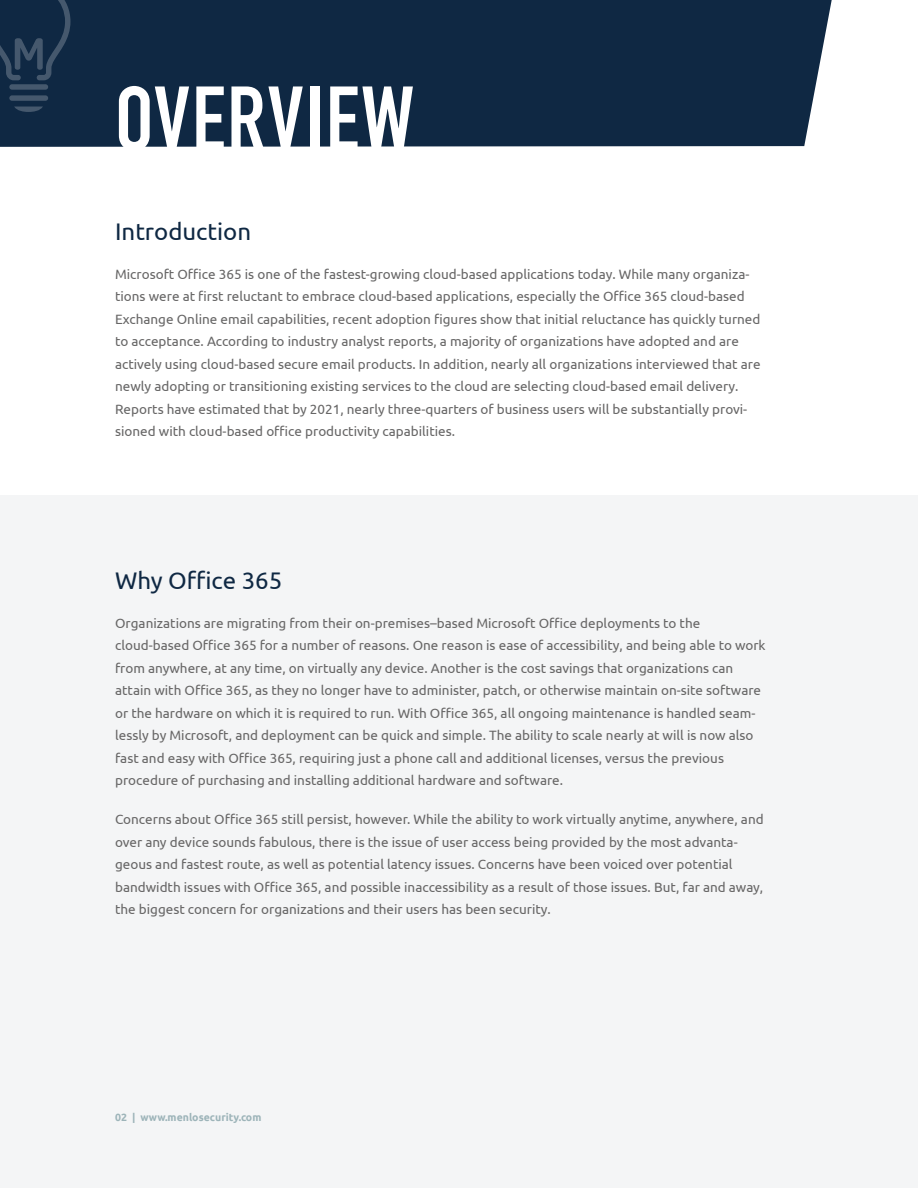
<style>
.page{position:relative;width:918px;height:1188px;background:#fff}
.page>*{position:absolute;margin:0;border:0;box-sizing:border-box;transform-origin:0 0}
.t1{font:90px "DIN Engschrift Std";letter-spacing:.02em;color:#fff}
.t2{font:24px "Ubuntu";color:#0f2843}
.t3{font:13.5px/22.5px "Ubuntu";color:#676666}
.t4{font:700 10.5px "Ubuntu";color:#9db4b9}
</style>
<div class="page">
<div style="left:0;top:495px;width:918px;height:693px;background:#f4f5f6"></div>
<div style="left:0;top:0;width:832px;height:147px;background:#0f2843"></div>
<div style="left:9px;top:84px;width:39px;height:6px;background:#45586d;border-radius:3px"></div>
<div style="left:9px;top:95px;width:39px;height:6px;background:#45586d;border-radius:3px"></div>
<svg style="left:14px;top:107px;width:29px;height:5px"></svg>
<svg style="left:0;top:0;width:70px;height:80px;background:#1a324c"></svg>
<h1 class="t1" style="left:115px;top:66px;width:301px">OVERVIEW</h1>
<h2 class="t2" style="left:115px;top:217px;width:138px">Introduction</h2>
<p class="t3" style="left:115px;top:262px;width:647px">Microsoft Office 365 is one of the fastest-growing cloud-based applications today. While many organiza&shy;tions were at first reluctant to embrace cloud-based applications, especially the Office 365 cloud-based Exchange Online email capabilities, recent adoption figures show that initial reluctance has quickly turned to acceptance. According to industry analyst reports, a majority of organizations have adopted and are actively using cloud-based secure email products. In addition, nearly all organizations interviewed that are newly adopting or transitioning existing services to the cloud are selecting cloud-based email delivery.<br>Reports have estimated that by 2021, nearly three-quarters of business users will be substantially provi&shy;sioned with cloud-based office productivity capabilities.</p>
<h2 class="t2" style="left:115px;top:565px;width:169px">Why Office 365</h2>
<p class="t3" style="left:115px;top:611px;width:652px">Organizations are migrating from their on-premises–based Microsoft Office deployments to the cloud-based Office 365 for a number of reasons. One reason is ease of accessibility, and being able to work from anywhere, at any time, on virtually any device. Another is the cost savings that organizations can attain with Office 365, as they no longer have to administer, patch, or otherwise maintain on-site software or the hardware on which it is required to run. With Office 365, all ongoing maintenance is handled seam&shy;lessly by Microsoft, and deployment can be quick and simple. The ability to scale nearly at will is now also fast and easy with Office 365, requiring just a phone call and additional licenses, versus the previous procedure of purchasing and installing additional hardware and software.</p>
<p class="t3" style="left:115px;top:808px;width:650px">Concerns about Office 365 still persist, however. While the ability to work virtually anytime, anywhere, and over any device sounds fabulous, there is the issue of user access being provided by the most advanta&shy;geous and fastest route, as well as potential latency issues. Concerns have been voiced over potential bandwidth issues with Office 365, and possible inaccessibility as a result of those issues. But, far and away, the biggest concern for organizations and their users has been security.</p>
<p class="t4" style="left:115px;top:1110px;width:148px">02 | www.menlosecurity.com</p>
</div>
